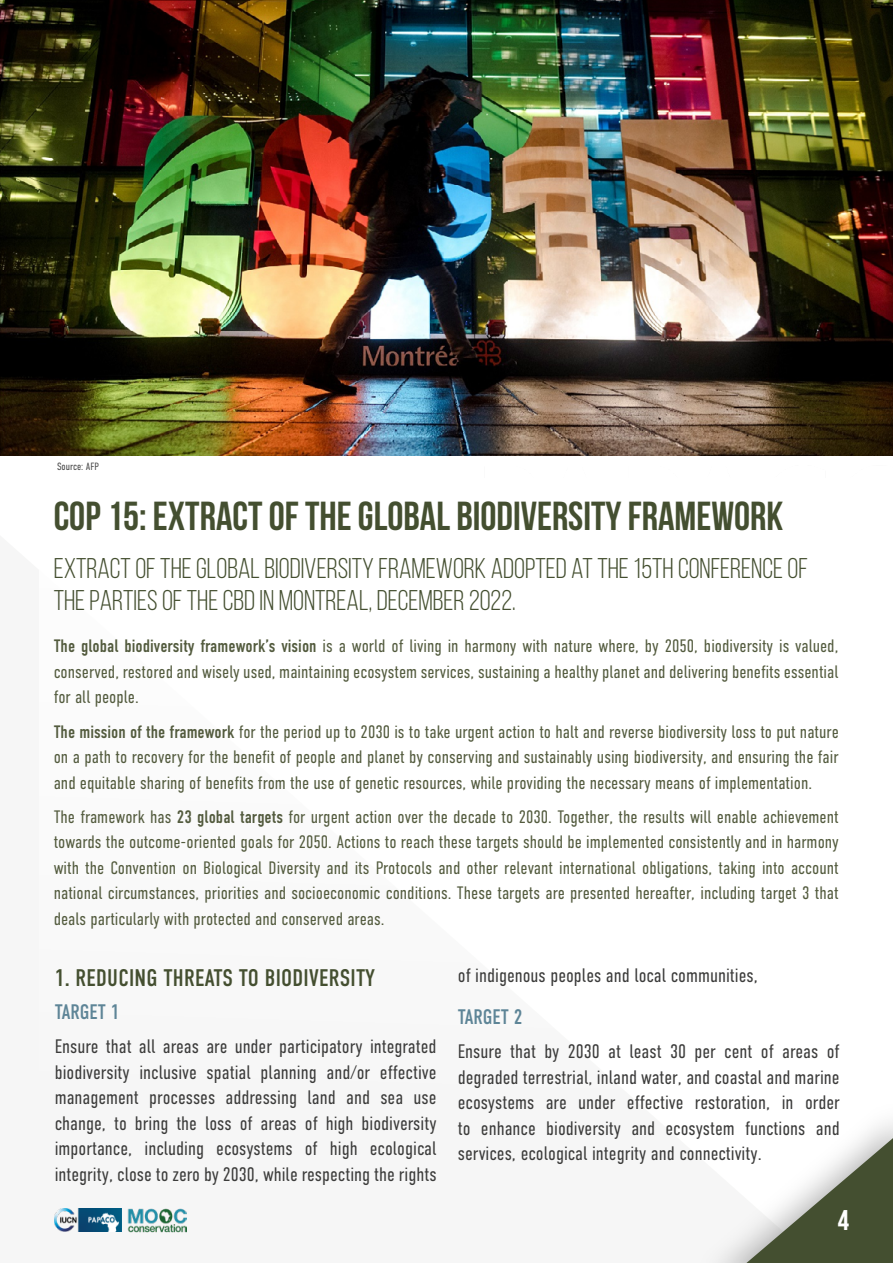
<style>
.page{position:relative;width:893px;height:1263px;background:#fff}
.page>*{position:absolute;margin:0;border:0;box-sizing:border-box;transform-origin:0 0}
.t1{font:700 40.5px "Bebas Neue";color:#444f30}
.t2{font:28.5px/31.5px "Bebas Neue";color:#444f30}
.t3{font:700 28.5px "Bebas Neue";color:#fff}
.t4{font:24px "DIN Condensed";letter-spacing:.01em;color:#444f30}
.t5{font:21px "DIN Condensed";color:#5e8597}
.t6{font:300 19.5px/25.5px "DIN Condensed";color:#3c3c3b;text-align:justify}
.t7{font:300 18px/25.5px "DIN Condensed";color:#535b3e;text-align:justify}
.t8{font:300 10.5px "DIN Condensed";color:#424242}
.s1{font-weight:400}
</style>
<div class="page">
<svg style="left:716px;top:1129px;width:177px;height:134px"></svg>
<img style="left:127px;top:1208px;width:60px;height:25px">
<img style="left:54px;top:1209px;width:68px;height:22px">
<img style="left:0;top:0;width:893px;height:455px">
<p class="t8" style="left:57px;top:461px;width:43px">Source: AFP</p>
<h1 class="t1" style="left:54px;top:494px;width:731px">COP 15: EXTRACT OF THE GLOBAL BIODIVERSITY FRAMEWORK</h1>
<h2 class="t2" style="left:54px;top:553px;width:756px">EXTRACT OF THE GLOBAL BIODIVERSITY FRAMEWORK ADOPTED AT THE 15TH CONFERENCE OF<br>THE PARTIES OF THE CBD IN MONTREAL, DECEMBER 2022.</h2>
<p class="t7" style="left:54px;top:634px;width:786px"><span class="s1">The global biodiversity framework’s vision</span> is a world of living in harmony with nature where, by 2050, biodiversity is valued, conserved, restored and wisely used, maintaining ecosystem services, sustaining a healthy planet and delivering benefits essential for all people.</p>
<p class="t7" style="left:54px;top:719px;width:787px"><span class="s1">The mission of the framework</span> for the period up to 2030 is to take urgent action to halt and reverse biodiversity loss to put nature on a path to recovery for the benefit of people and planet by conserving and sustainably using biodiversity, and ensuring the fair and equitable sharing of benefits from the use of genetic resources, while providing the necessary means of implementation.</p>
<p class="t7" style="left:54px;top:804px;width:787px">The framework has <span class="s1">23 global targets</span> for urgent action over the decade to 2030. Together, the results will enable achievement towards the outcome-oriented goals for 2050. Actions to reach these targets should be implemented consistently and in harmony with the Convention on Biological Diversity and its Protocols and other relevant international obligations, taking into account national circumstances, priorities and socioeconomic conditions. These targets are presented hereafter, including target 3 that deals particularly with protected and conserved areas.</p>
<h3 class="t4" style="left:55px;top:964px;width:322px">1. REDUCING THREATS TO BIODIVERSITY</h3>
<p class="t5" style="left:55px;top:1000px;width:66px">TARGET 1</p>
<p class="t6" style="left:55px;top:1034px;width:383px">Ensure that all areas are under participatory integrated biodiversity inclusive spatial planning and/or effective management processes addressing land and sea use change, to bring the loss of areas of high biodiversity importance, including ecosystems of high ecological integrity, close to zero by 2030, while respecting the rights</p>
<p class="t6" style="left:458px;top:963px;width:302px">of indigenous peoples and local communities,</p>
<p class="t5" style="left:458px;top:1005px;width:66px">TARGET 2</p>
<p class="t6" style="left:458px;top:1039px;width:383px">Ensure that by 2030 at least 30 per cent of areas of degraded terrestrial, inland water, and coastal and marine ecosystems are under effective restoration, in order to enhance biodiversity and ecosystem functions and services, ecological integrity and connectivity.</p>
<h2 class="t3" style="left:838px;top:1205px;width:13px">4</h2>
</div>
